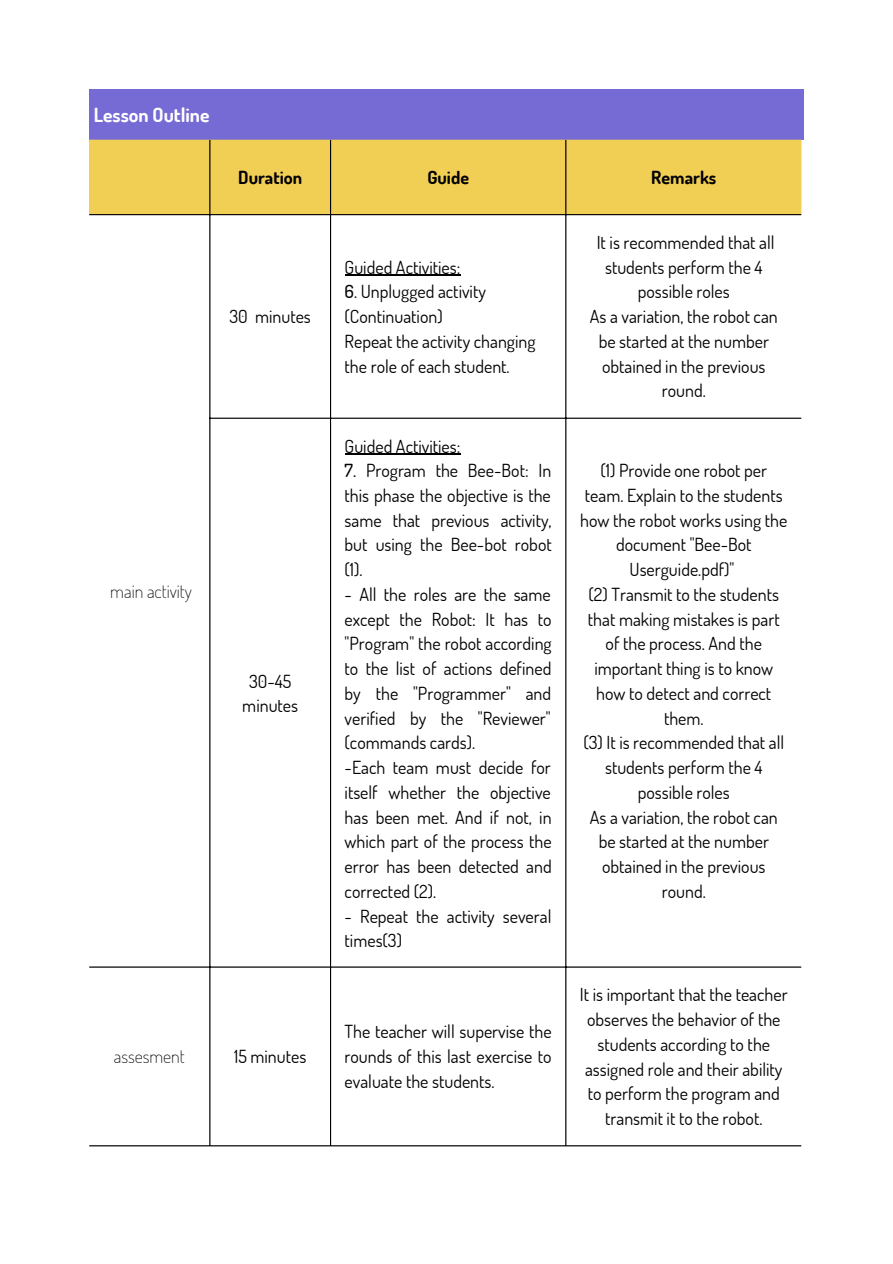
<style>
.page{position:relative;width:893px;height:1264px;background:#fff}
.page>*{position:absolute;margin:0;border:0;box-sizing:border-box;transform-origin:0 0}
.t1{font:700 19.5px "Dosis";color:#fff}
.t2{font:18px/24.8px "Dosis";color:#000;text-align:center}
.t3{font:200 18px "Dosis";color:#000}
.t4{font:700 18px "Dosis";color:#000}
.s1{font-weight:500}
</style>
<div class="page">
<div style="left:89px;top:89px;width:714px;height:50px;background:#766ad4"></div>
<div style="left:89px;top:140px;width:712px;height:74px;background:#f1ce54"></div>
<hr style="left:344px;top:275px;width:116px;height:1px;background:#000">
<hr style="left:344px;top:453px;width:116px;height:2px;background:#000">
<hr style="left:209px;top:140px;width:1px;height:1005px;background:#000">
<hr style="left:330px;top:140px;width:1px;height:1005px;background:#000">
<hr style="left:565px;top:140px;width:1px;height:1005px;background:#000">
<hr style="left:89px;top:214px;width:712px;height:1px;background:#000">
<hr style="left:209px;top:417px;width:592px;height:2px;background:#000">
<hr style="left:89px;top:966px;width:712px;height:1px;background:#000">
<hr style="left:89px;top:1145px;width:712px;height:1px;background:#000">
<p class="t1" style="left:94px;top:102px;width:117px">Lesson Outline</p>
<p class="t3" style="left:110px;top:579px;width:83px">main activity</p>
<p class="t4" style="left:238px;top:165px;width:65px">Duration</p>
<p class="t4" style="left:427px;top:165px;width:43px">Guide</p>
<p class="t4" style="left:651px;top:165px;width:66px">Remarks</p>
<p class="t2" style="left:229px;top:304px;width:83px">30 minutes</p>
<p class="t2" style="left:242px;top:668px;width:57px">30-45 minutes</p>
<p class="t2" style="left:344px;top:254px;width:117px">Guided Activities:</p>
<p class="t2" style="left:344px;top:279px;width:192px;text-align:left"><span class="s1">6</span>. Unplugged activity (Continuation)<br>Repeat the activity changing the role of each student.</p>
<p class="t2" style="left:344px;top:433px;width:117px">Guided Activities:</p>
<p class="t2" style="left:344px;top:458px;width:209px;text-align:justify"><span class="s1">7.</span> Program the Bee-Bot: In this phase the objective is the same that previous activity, but using the Bee-bot robot (1).</p>
<p class="t2" style="left:344px;top:581px;width:209px;text-align:left">- All the roles are the same except the Robot: It has to "Program" the robot according to the list of actions defined by the "Programmer" and verified by the "Reviewer" (commands cards).<br>-Each team must decide for itself whether the objective has been met. And if not, in which part of the process the error has been detected and corrected (2).</p>
<p class="t2" style="left:344px;top:903px;width:208px;text-align:left">- Repeat the activity several times(3)</p>
<p class="t2" style="left:589px;top:229px;width:189px">It is recommended that all students perform the 4 possible roles<br>As a variation, the robot can be started at the number obtained in the previous round.</p>
<p class="t2" style="left:580px;top:458px;width:208px">(1) Provide one robot per team. Explain to the students how the robot works using the document "Bee-Bot<br>Userguide.pdf)"<br>(2) Transmit to the students that making mistakes is part of the process. And the important thing is to know how to detect and correct them.<br>(3) It is recommended that all students perform the 4 possible roles<br>As a variation, the robot can be started at the number obtained in the previous round.</p>
<p class="t3" style="left:114px;top:1044px;width:73px">assesment</p>
<p class="t2" style="left:234px;top:1043px;width:74px">15 minutes</p>
<p class="t2" style="left:344px;top:1018px;width:208px;text-align:justify">The teacher will supervise the rounds of this last exercise to evaluate the students.</p>
<p class="t2" style="left:580px;top:981px;width:209px">It is important that the teacher observes the behavior of the students according to the assigned role and their ability to perform the program and transmit it to the robot.</p>
</div>
